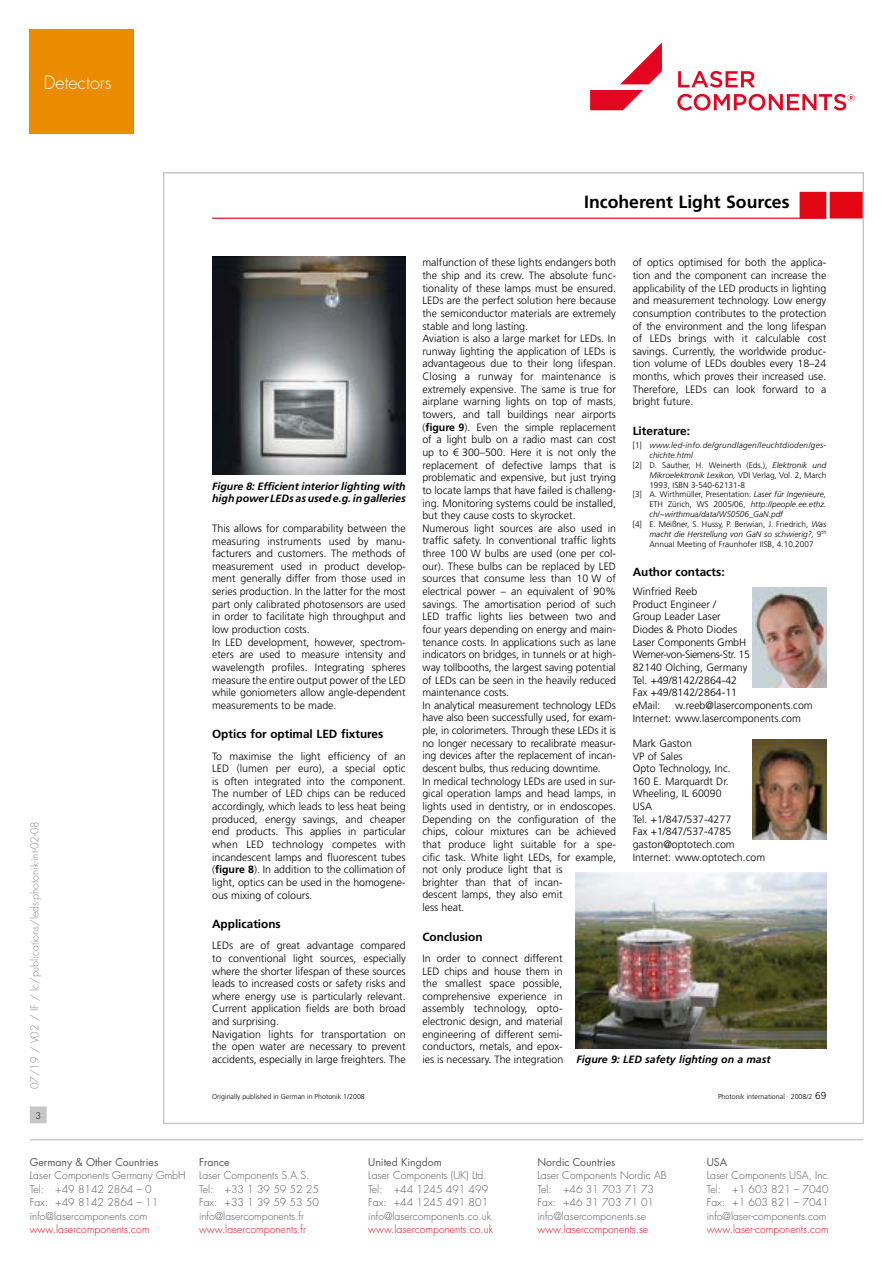
<style>
.page{position:relative;width:893px;height:1263px;background:#fff}
.page>*{position:absolute;margin:0;border:0;box-sizing:border-box;transform-origin:0 0}
.t1{font:300 18px "Futura Std";color:#fff}
.t2{font:700 17.7px "Frutiger LT";color:#000}
.t3{font:700 11.7px "Frutiger LT";color:#000}
.t4{font:300 10.65px/12.6px "Frutiger LT";color:#000}
.t5{font:italic 700 10.65px/12.6px "Frutiger LT";color:#000}
.t6{font:300 10.5px/13.5px "Futura Std";color:#575756}
.t7{font:300 10.5px "Futura Std";color:#e30613}
.t8{font:10.5px "Futura Std";color:#575756}
.t9{font:300 10.5px "Futura Std";color:#878787}
.t10{font:300 9px "Futura Std";color:#000}
.t11{font:300 8.25px "Frutiger LT";color:#000}
.t12{font:italic 300 8.25px "Frutiger LT";color:#000}
.t13{font:italic 300 8.25px "Frutiger LT";letter-spacing:.03em;color:#000}
.t14{font:300 7.05px "Frutiger LT";color:#000}
.s1{font-weight:700}
.s2{font-style:normal}
.s3{font-style:italic}
.s4{font-size:10.05px}
</style>
<div class="page">
<hr style="left:30px;top:1139px;width:833px;height:1px;background:#c6c6c6">
<div style="left:31px;top:1107px;width:15px;height:16px;background:#c6c6c6"></div>
<div style="left:30px;top:1106px;width:17px;height:17px;border:1px solid #c6c6c6"></div>
<svg style="left:677px;top:71px;width:178px;height:40px"></svg>
<svg style="left:590px;top:43px;width:72px;height:67px"></svg>
<hr style="left:212px;top:218px;width:614px;height:1px;background:#e30613">
<div style="left:800px;top:192px;width:26px;height:26px;background:#e30613"></div>
<svg style="left:830px;top:192px;width:32px;height:26px"></svg>
<img style="left:212px;top:257px;width:193px;height:218px">
<img style="left:753px;top:588px;width:73px;height:100px">
<img style="left:753px;top:739px;width:73px;height:101px">
<img style="left:576px;top:873px;width:250px;height:175px">
<div style="left:30px;top:30px;width:104px;height:104px;background:#ea8b00"></div>
<h1 class="t1" style="left:44px;top:72px;width:69px">Detectors</h1>
<h2 class="t2" style="left:584px;top:195px;width:207px">Incoherent Light Sources</h2>
<p class="t9" style="left:28px;top:1089px;width:270px;rotate:-90deg">07/19 / V02 / IF / lc/publications/leds-photonik-int-02-08</p>
<p class="t10" style="left:35px;top:1110px;width:7px">3</p>
<p class="t5" style="left:212px;top:480px;width:195px">Figure 8: Efficient interior lighting with high power LEDs as used e.g. in galleries</p>
<p class="t4" style="left:212px;top:523px;width:195px">This allows for comparability between the measuring instruments used by manu&shy;facturers and customers. The methods of measurement used in product develop&shy;ment generally differ from those used in series production. In the latter for the most part only calibrated photosensors are used in order to facilitate high throughput and low production costs.<br>In LED development, however, spectrom&shy;eters are used to measure intensity and wavelength profiles. Integrating spheres measure the entire output power of the LED while goniometers allow angle-dependent measurements to be made.</p>
<p class="t3" style="left:212px;top:729px;width:173px">Optics for optimal LED fixtures</p>
<p class="t4" style="left:212px;top:750px;width:195px;text-align:justify">To maximise the light efficiency of an LED (lumen per euro), a special optic is often integrated into the component.<br>The number of LED chips can be reduced accordingly, which leads to less heat being produced, energy savings, and cheaper end products. This applies in particular when LED technology competes with incandescent lamps and fluorescent tubes (<span class="s1">figure 8</span>). In addition to the collimation of light, optics can be used in the homogene&shy;ous mixing of colours.</p>
<p class="t3" style="left:212px;top:919px;width:70px">Applications</p>
<p class="t4" style="left:212px;top:940px;width:195px">LEDs are of great advantage compared to conventional light sources, especially where the shorter lifespan of these sources leads to increased costs or safety risks and where energy use is particularly relevant.<br>Current application fields are both broad and surprising.<br>Navigation lights for transportation on the open water are necessary to prevent accidents, especially in large freighters. The</p>
<p class="t4" style="left:422px;top:257px;width:195px">malfunction of these lights endangers both the ship and its crew. The absolute func&shy;tionality of these lamps must be ensured.<br>LEDs are the perfect solution here because the semiconductor materials are extremely stable and long lasting.<br>Aviation is also a large market for LEDs. In runway lighting the application of LEDs is advantageous due to their long lifespan.<br>Closing a runway for maintenance is extremely expensive. The same is true for airplane warning lights on top of masts, towers, and tall buildings near airports (<span class="s1">figure 9</span>). Even the simple replacement of a light bulb on a radio mast can cost up to € 300–500. Here it is not only the replacement of defective lamps that is problematic and expensive, but just trying to locate lamps that have failed is challeng&shy;ing. Monitoring systems could be installed, but they cause costs to skyrocket.<br>Numerous light sources are also used in traffic safety. In conventional traffic lights three 100 W bulbs are used (one per col&shy;our). These bulbs can be replaced by LED sources that consume less than 10 W of electrical power – an equivalent of 90% savings. The amortisation period of such LED traffic lights lies between two and four years depending on energy and main&shy;tenance costs. In applications such as lane indicators on bridges, in tunnels or at high&shy;way tollbooths, the largest saving potential of LEDs can be seen in the heavily reduced maintenance costs.<br>In analytical measurement technology LEDs have also been successfully used, for exam&shy;ple, in colorimeters. Through these LEDs it is no longer necessary to recalibrate measur&shy;ing devices after the replacement of incan&shy;descent bulbs, thus reducing downtime.<br>In medical technology LEDs are used in sur&shy;gical operation lamps and head lamps, in lights used in dentistry, or in endoscopes.<br>Depending on the configuration of the chips, colour mixtures can be achieved that produce light suitable for a spe&shy;cific task. White light LEDs, for example, not only produce light that is<br>brighter than that of incan-<br>descent lamps, they also emit<br>less heat.</p>
<p class="t3" style="left:422px;top:932px;width:62px">Conclusion</p>
<p class="t4" style="left:422px;top:953px;width:142px;text-align:justify">In order to connect different LED chips and house them in the smallest space possible, comprehensive experience in assembly technology, opto&shy;electronic design, and material engineering of different semi&shy;conductors, metals, and epox&shy;ies is necessary. The integration</p>
<p class="t4" style="left:633px;top:257px;width:195px;text-align:justify">of optics optimised for both the applica&shy;tion and the component can increase the applicability of the LED products in lighting and measurement technology. Low energy consumption contributes to the protection of the environment and the long lifespan of LEDs brings with it calculable cost savings. Currently, the worldwide produc&shy;tion volume of LEDs doubles every 18–24 months, which proves their increased use.<br>Therefore, LEDs can look forward to a bright future.</p>
<p class="t3" style="left:633px;top:426px;width:59px">Literature:</p>
<p class="t13" style="left:633px;top:442px;width:195px"><span class="s2">[1]</span> www.led-info.de/grundlagen/leuchtdioden/ges-</p>
<p class="t12" style="left:649px;top:452px;width:45px">chichte.html</p>
<p class="t11" style="left:633px;top:461px;width:195px">[2] D. Sauther, H. Weinerth (Eds.), <span class="s3">Elektronik und</span></p>
<p class="t12" style="left:649px;top:471px;width:178px">Mikroelektronik Lexikon, <span class="s2">VDI Verlag, Vol. 2, March</span></p>
<p class="t11" style="left:649px;top:481px;width:97px">1993, ISBN 3-540-62131-8</p>
<p class="t11" style="left:633px;top:491px;width:195px">[3] A. Wirthmüller, Presentation: <span class="s3">Laser für Ingenieure,</span></p>
<p class="t12" style="left:649px;top:501px;width:178px"><span class="s2">ETH Zürich, WS 2005/06,</span> http://people.ee.ethz.</p>
<p class="t12" style="left:649px;top:511px;width:135px">ch/~wirthmua/data/WS0506_GaN.pdf</p>
<p class="t11" style="left:633px;top:521px;width:195px">[4] E. Meißner, S. Hussy, P. Berwian, J. Friedrich, <span class="s3">Was</span></p>
<p class="t12" style="left:649px;top:531px;width:178px">macht die Herstellung von GaN so schwierig?, <span class="s2">9</span><sup>th</sup></p>
<p class="t11" style="left:649px;top:541px;width:166px">Annual Meeting of Fraunhofer IISB, 4.10.2007</p>
<p class="t3" style="left:633px;top:567px;width:93px">Author contacts:</p>
<p class="t4" style="left:633px;top:586px;width:119px">Winfried Reeb<br>Product Engineer /<br>Group Leader Laser<br>Diodes &amp; Photo Diodes<br>Laser Components GmbH<br>Werner-von-Siemens-Str. 15<br>82140 Olching, Germany<br>Tel. +49/8142/2864-42<br>Fax +49/8142/2864-11 eMail:</p>
<p class="t4" style="left:633px;top:700px;width:182px;text-indent:42px">w.reeb@lasercomponents.com<br>Internet: www.lasercomponents.com</p>
<p class="t4" style="left:633px;top:738px;width:134px">Mark Gaston<br>VP of Sales<br>Opto Technology, Inc.<br>160 E. Marquardt Dr.<br>Wheeling, IL 60090<br>USA<br>Tel. +1/847/537-4277<br>Fax +1/847/537-4785 gaston@optotech.com<br>Internet: www.optotech.com</p>
<p class="t5" style="left:577px;top:1054px;width:196px">Figure 9: LED safety lighting on a mast</p>
<p class="t14" style="left:212px;top:1093px;width:154px">Originally published in German in Photonik 1/2008</p>
<p class="t14" style="left:718px;top:1093px;width:110px">Photonik international · 2008/2 <span class="s4">69</span></p>
<p class="t8" style="left:30px;top:1155px;width:130px">Germany &amp; Other Countries</p>
<p class="t6" style="left:30px;top:1169px;width:157px">Laser Components Germany GmbH<br>Tel: +49 8142 2864 – 0<br>Fax: +49 8142 2864 – 11 info@lasercomponents.com</p>
<p class="t7" style="left:30px;top:1223px;width:121px">www.lasercomponents.com</p>
<p class="t8" style="left:199px;top:1155px;width:32px">France</p>
<p class="t6" style="left:199px;top:1169px;width:121px">Laser Components S.A.S.<br>Tel: +33 1 39 59 52 25<br>Fax: +33 1 39 59 53 50 info@lasercomponents.fr</p>
<p class="t7" style="left:199px;top:1223px;width:108px">www.lasercomponents.fr</p>
<p class="t8" style="left:368px;top:1155px;width:75px">United Kingdom</p>
<p class="t6" style="left:368px;top:1169px;width:124px">Laser Components (UK) Ltd.<br>Tel: +44 1245 491 499<br>Fax: +44 1245 491 801 info@lasercomponents.co.uk</p>
<p class="t7" style="left:368px;top:1223px;width:126px">www.lasercomponents.co.uk</p>
<p class="t8" style="left:537px;top:1155px;width:79px">Nordic Countries</p>
<p class="t6" style="left:537px;top:1169px;width:131px">Laser Components Nordic AB<br>Tel: +46 31 703 71 73<br>Fax: +46 31 703 71 01 info@lasercomponents.se</p>
<p class="t7" style="left:537px;top:1223px;width:112px">www.lasercomponents.se</p>
<p class="t8" style="left:707px;top:1155px;width:22px">USA</p>
<p class="t6" style="left:707px;top:1169px;width:126px">Laser Components USA, Inc.<br>Tel: +1 603 821 – 7040<br>Fax: +1 603 821 – 7041 info@laser-components.com</p>
<p class="t7" style="left:707px;top:1223px;width:123px">www.laser-components.com</p>
</div>
